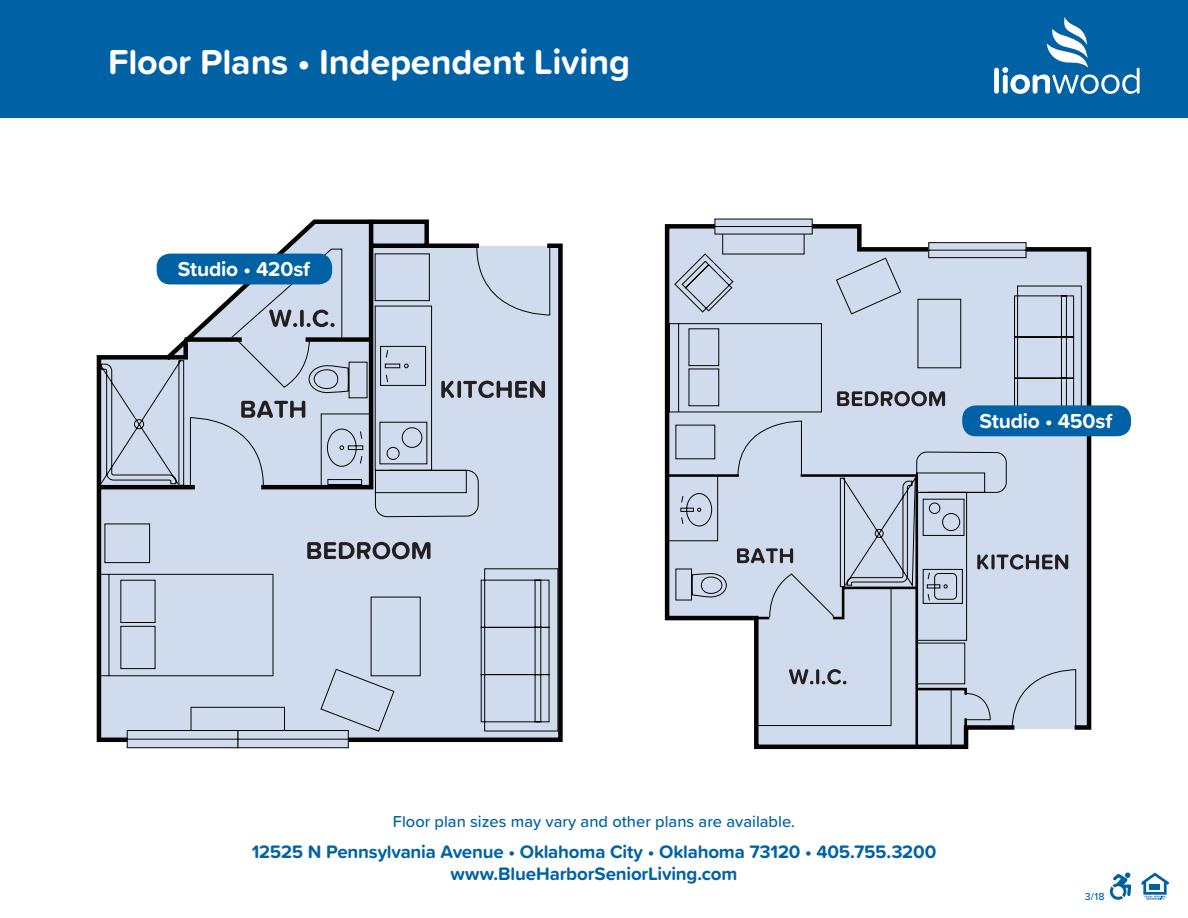
<style>
.page{position:relative;width:1188px;height:918px;background:#fff}
.page>*{position:absolute;margin:0;border:0;box-sizing:border-box;transform-origin:0 0}
.t1{font:700 36px "Proxima Soft";letter-spacing:-.005em;color:#fff}
.t2{font:700 21px "Proxima Soft";letter-spacing:-.01em;color:#fff}
.t3{font:700 18.75px "Proxima Soft";letter-spacing:-.01em;color:#0062a5}
.t4{font:500 16.5px "Proxima Soft";color:#0062a5}
.t5{font:500 10.5px "Proxima Soft";color:#0062a5}
</style>
<div class="page">
<svg style="left:665px;top:224px;width:426px;height:525px"></svg>
<svg style="left:666px;top:232px;width:416px;height:516px;background:#c6cfdf"></svg>
<svg style="left:914px;top:686px;width:54px;height:44px;background:#b3bdcc"></svg>
<div style="left:714px;top:219px;width:99px;height:15px;background:#d0dbed"></div>
<hr style="left:715px;top:226px;width:97px;height:1px;background:#040503">
<svg style="left:928px;top:242px;width:99px;height:16px;background:#a8b0be"></svg>
<svg style="left:97px;top:219px;width:466px;height:524px"></svg>
<svg style="left:190px;top:248px;width:289px;height:484px;background:#c4cedf"></svg>
<svg style="left:126px;top:730px;width:223px;height:18px;background:#aeb7c5"></svg>
<div style="left:0;top:0;width:1188px;height:118px;background:#0062a5"></div>
<div style="left:157px;top:254px;width:175px;height:30px;background:#0062a5;border-radius:13px"></div>
<div style="left:962px;top:405px;width:169px;height:31px;background:#0062a5;border-radius:13px"></div>
<div style="left:994px;top:68px;width:5px;height:26px;background:#fff;border-radius:2px"></div>
<svg style="left:1002px;top:17px;width:138px;height:77px"></svg>
<svg style="left:1142px;top:873px;width:27px;height:27px"></svg>
<svg style="left:1110px;top:873px;width:21px;height:27px"></svg>
<p class="t1" style="left:108px;top:35px;width:524px">Floor Plans • Independent Living</p>
<p class="t2" style="left:178px;top:253px;width:134px">Studio • 420sf</p>
<p class="t2" style="left:980px;top:405px;width:134px">Studio • 450sf</p>
<p class="t4" style="left:393px;top:809px;width:404px">Floor plan sizes may vary and other plans are available.</p>
<p class="t3" style="left:252px;top:837px;width:686px">12525 N Pennsylvania Avenue • Oklahoma City • Oklahoma 73120 • 405.755.3200</p>
<p class="t3" style="left:451px;top:860px;width:288px">www.BlueHarborSeniorLiving.com</p>
<p class="t5" style="left:1085px;top:888px;width:21px">3/18</p>
</div>
